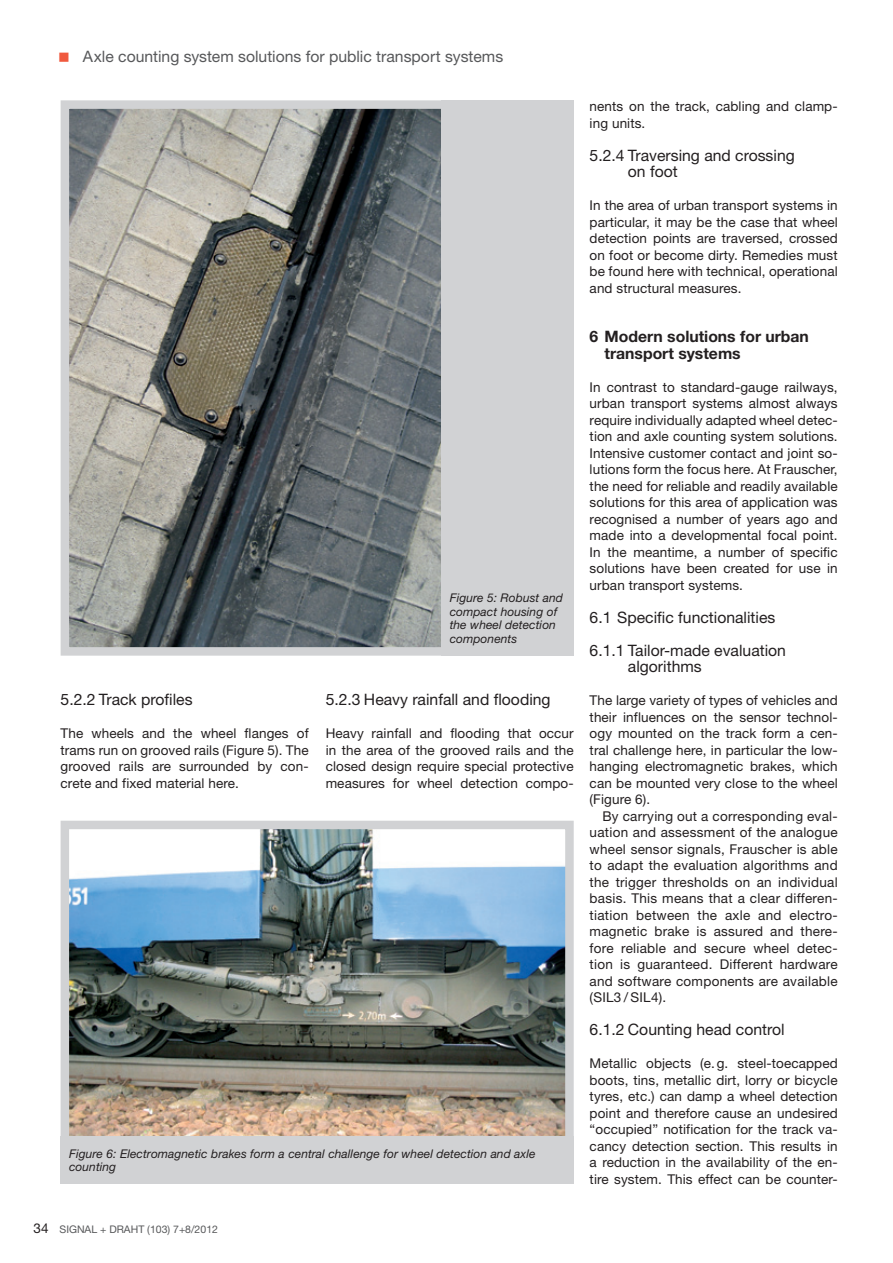
<style>
.page{position:relative;width:893px;height:1263px;background:#fff}
.page>*{position:absolute;margin:0;border:0;box-sizing:border-box;transform-origin:0 0}
._002_S_D_Unterübersc{font:15.75px/16.5px "Helvetica Neue LT Std";color:#231f20}
.t1{font:15.75px "Helvetica Neue LT Std";color:#57585a}
._002_S_D_Unterübersc-2{font:700 15.75px/16.5px "Helvetica Neue LT Std";color:#231f20}
._001_S_D_Grundtext_o{font:13.5px/16.5px "Helvetica Neue LT Std";letter-spacing:.01em;color:#231f20;text-align:justify}
._001_S_D_Grundtext{font:13.5px/16.5px "Helvetica Neue LT Std";letter-spacing:.02em;color:#231f20;text-align:justify}
._002_S_D_Bilduntersc{font:italic 12px/13.5px "Helvetica Neue LT Std";letter-spacing:.005em;color:#231f20}
.t2{font:10.5px "Helvetica Neue LT Std";color:#57585a}
.s1{color:#f0593e}
.s2{font-size:13.5px;color:#231f20}
</style>
<div class="page">
<img style="left:60px;top:820px;width:514px;height:329px">
<div style="left:61px;top:1136px;width:513px;height:48px;background:#d1d2d4"></div>
<svg style="left:60px;top:100px;width:381px;height:556px;background:#7d807e"></svg>
<div style="left:441px;top:100px;width:133px;height:556px;background:#d1d2d4"></div>
<p class="t1" style="left:58px;top:47px;width:447px"><span class="s1">■</span> Axle counting system solutions for public transport systems</p>
<p class="_002_S_D_Bilduntersc" style="left:450px;top:591px;width:115px">Figure 5: Robust and compact housing of the wheel detection components</p>
<p class="_002_S_D_Unterübersc" style="left:61px;top:691px;width:133px">5.2.2 Track profiles</p>
<p class="_001_S_D_Grundtext_o" style="left:61px;top:725px;width:250px">The wheels and the wheel flanges of trams run on grooved rails (Figure 5). The grooved rails are surrounded by con&shy;crete and fixed material here.</p>
<p class="_002_S_D_Unterübersc" style="left:326px;top:691px;width:226px">5.2.3 Heavy rainfall and flooding</p>
<p class="_001_S_D_Grundtext_o" style="left:326px;top:725px;width:250px">Heavy rainfall and flooding that occur in the area of the grooved rails and the closed design require special protective measures for wheel detection compo-</p>
<p class="_002_S_D_Bilduntersc" style="left:69px;top:1146px;width:468px">Figure 6: Electromagnetic brakes form a central challenge for wheel detection and axle counting</p>
<p class="t2" style="left:34px;top:1223px;width:186px"><span class="s2">34</span> SIGNAL + DRAHT (103) 7+8/2012</p>
<p class="_001_S_D_Grundtext_o" style="left:590px;top:98px;width:250px">nents on the track, cabling and clamp&shy;ing units.</p>
<p class="_002_S_D_Unterübersc" style="left:628px;top:146px;width:168px;text-indent:-38px">5.2.4 Traversing and crossing on foot</p>
<p class="_001_S_D_Grundtext_o" style="left:590px;top:197px;width:250px">In the area of urban transport systems in particular, it may be the case that wheel detection points are traversed, crossed on foot or become dirty. Remedies must be found here with technical, operational and structural measures.</p>
<p class="_002_S_D_Unterübersc-2" style="left:604px;top:328px;width:206px;text-indent:-15px">6 Modern solutions for urban transport systems</p>
<p class="_001_S_D_Grundtext_o" style="left:590px;top:378px;width:250px">In contrast to standard-gauge railways, urban transport systems almost always require individually adapted wheel detec&shy;tion and axle counting system solutions.<br>Intensive customer contact and joint so&shy;lutions form the focus here. At Frauscher, the need for reliable and readily available solutions for this area of application was recognised a number of years ago and made into a developmental focal point.<br>In the meantime, a number of specific solutions have been created for use in urban transport systems.</p>
<p class="_002_S_D_Unterübersc" style="left:590px;top:609px;width:187px">6.1 Specific functionalities</p>
<p class="_002_S_D_Unterübersc" style="left:628px;top:642px;width:160px;text-indent:-38px">6.1.1 Tailor-made evaluation algorithms</p>
<p class="_001_S_D_Grundtext_o" style="left:590px;top:692px;width:250px">The large variety of types of vehicles and their influences on the sensor technol&shy;ogy mounted on the track form a cen&shy;tral challenge here, in particular the low&shy;hanging electromagnetic brakes, which can be mounted very close to the wheel (Figure 6).</p>
<p class="_001_S_D_Grundtext" style="left:590px;top:807px;width:250px;text-indent:13px">By carrying out a corresponding eval&shy;uation and assessment of the analogue wheel sensor signals, Frauscher is able to adapt the evaluation algorithms and the trigger thresholds on an individual basis. This means that a clear differen&shy;tiation between the axle and electro&shy;magnetic brake is assured and there&shy;fore reliable and secure wheel detec&shy;tion is guaranteed. Different hardware and software components are available (SIL3 / SIL4).</p>
<p class="_002_S_D_Unterübersc" style="left:590px;top:1021px;width:196px">6.1.2 Counting head control</p>
<p class="_001_S_D_Grundtext_o" style="left:590px;top:1055px;width:250px">Metallic objects (e.g. steel-toecapped boots, tins, metallic dirt, lorry or bicycle tyres, etc.) can damp a wheel detection point and therefore cause an undesired “occupied” notification for the track va&shy;cancy detection section. This results in a reduction in the availability of the en&shy;tire system. This effect can be counter-</p>
</div>
